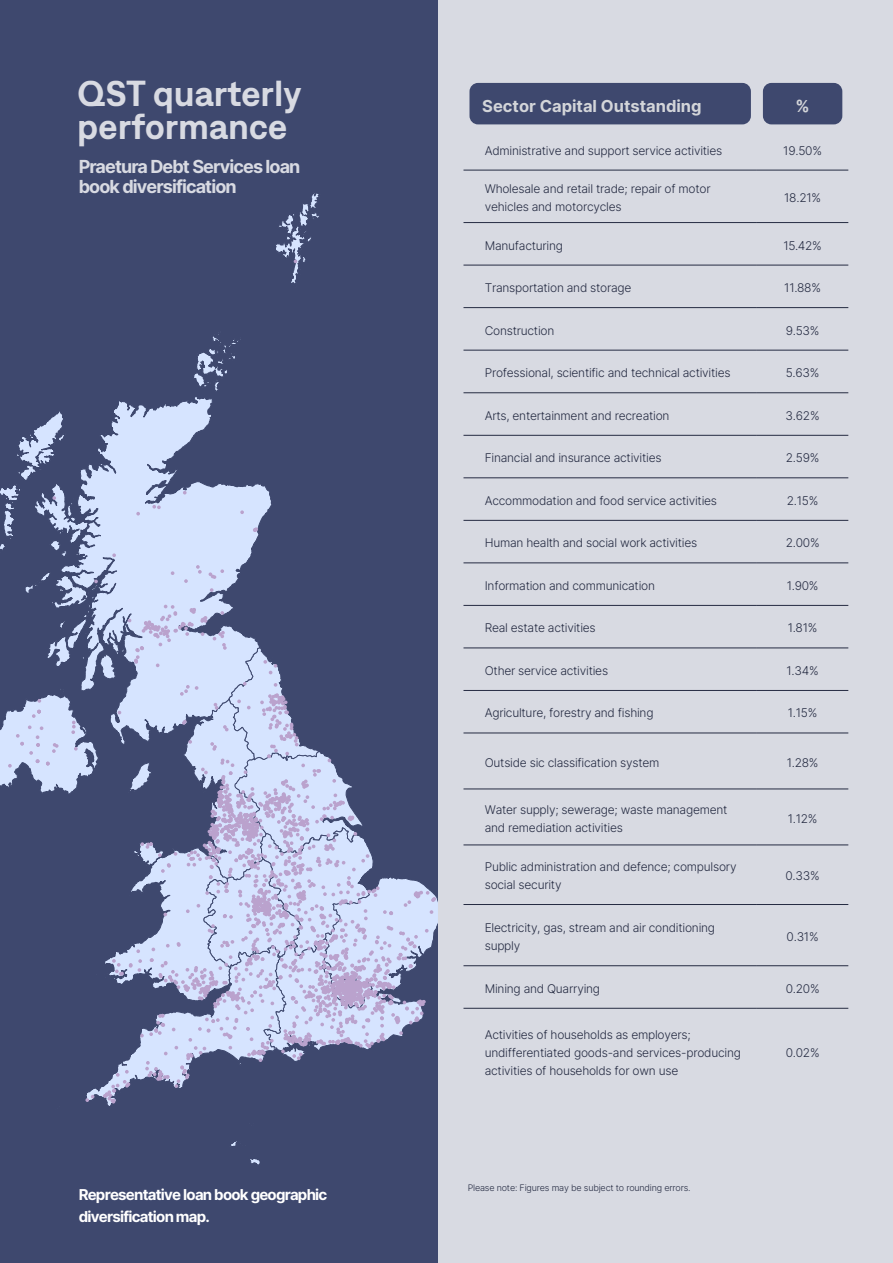
<style>
.page{position:relative;width:893px;height:1263px;background:#d8dae2}
.page>*{position:absolute;margin:0;border:0;box-sizing:border-box;transform-origin:0 0}
.t1{font:600 36px/33px "Denim INK";letter-spacing:.01em;color:#d8dae2}
.t2{font:18px/19.5px "Inter";letter-spacing:-.05em;color:#d8dae2}
.t3{font:16.5px "Inter";color:#d3d5d9}
.t4{font:15px/22.5px "Inter";letter-spacing:-.05em;color:#fff}
.t5{font:12px/18px "Inter";letter-spacing:-.02em;color:#252b42}
.t6{font:9px "Inter";letter-spacing:-.02em;color:#252b42}
</style>
<div class="page">
<hr style="left:463px;top:170px;width:294px;height:1px;background:#252b42">
<hr style="left:757px;top:170px;width:91px;height:1px;background:#252b42">
<hr style="left:463px;top:222px;width:294px;height:1px;background:#252b42">
<hr style="left:757px;top:222px;width:91px;height:1px;background:#252b42">
<hr style="left:463px;top:265px;width:294px;height:1px;background:#252b42">
<hr style="left:757px;top:265px;width:91px;height:1px;background:#252b42">
<hr style="left:463px;top:307px;width:294px;height:1px;background:#252b42">
<hr style="left:757px;top:307px;width:91px;height:1px;background:#252b42">
<hr style="left:463px;top:350px;width:294px;height:1px;background:#252b42">
<hr style="left:757px;top:350px;width:91px;height:1px;background:#252b42">
<hr style="left:463px;top:392px;width:294px;height:1px;background:#252b42">
<hr style="left:757px;top:392px;width:91px;height:1px;background:#252b42">
<hr style="left:463px;top:435px;width:294px;height:1px;background:#252b42">
<hr style="left:757px;top:435px;width:91px;height:1px;background:#252b42">
<hr style="left:463px;top:478px;width:294px;height:1px;background:#252b42">
<hr style="left:757px;top:478px;width:91px;height:1px;background:#252b42">
<hr style="left:463px;top:520px;width:294px;height:1px;background:#252b42">
<hr style="left:757px;top:520px;width:91px;height:1px;background:#252b42">
<hr style="left:463px;top:563px;width:294px;height:1px;background:#252b42">
<hr style="left:757px;top:563px;width:91px;height:1px;background:#252b42">
<hr style="left:463px;top:605px;width:294px;height:1px;background:#252b42">
<hr style="left:757px;top:605px;width:91px;height:1px;background:#252b42">
<hr style="left:463px;top:648px;width:294px;height:1px;background:#252b42">
<hr style="left:757px;top:648px;width:91px;height:1px;background:#252b42">
<hr style="left:463px;top:690px;width:294px;height:1px;background:#252b42">
<hr style="left:757px;top:690px;width:91px;height:1px;background:#252b42">
<hr style="left:463px;top:733px;width:294px;height:1px;background:#252b42">
<hr style="left:757px;top:733px;width:91px;height:1px;background:#252b42">
<hr style="left:463px;top:789px;width:294px;height:1px;background:#252b42">
<hr style="left:757px;top:789px;width:91px;height:1px;background:#252b42">
<hr style="left:463px;top:845px;width:294px;height:1px;background:#252b42">
<hr style="left:757px;top:845px;width:91px;height:1px;background:#252b42">
<hr style="left:463px;top:904px;width:294px;height:1px;background:#252b42">
<hr style="left:757px;top:904px;width:91px;height:1px;background:#252b42">
<hr style="left:463px;top:965px;width:294px;height:1px;background:#252b42">
<hr style="left:757px;top:965px;width:91px;height:1px;background:#252b42">
<hr style="left:463px;top:1008px;width:294px;height:1px;background:#252b42">
<hr style="left:757px;top:1008px;width:91px;height:1px;background:#252b42">
<div style="left:469px;top:83px;width:282px;height:41px;background:#3e486e;border-radius:9px"></div>
<div style="left:763px;top:83px;width:79px;height:41px;background:#3e486e;border-radius:9px"></div>
<div style="left:0;top:0;width:438px;height:1263px;background:#3e486e"></div>
<svg style="left:0;top:193px;width:319px;height:412px"></svg>
<svg style="left:250px;top:1159px;width:10px;height:6px"></svg>
<svg style="left:253px;top:527px;width:5px;height:5px"></svg>
<svg style="left:240px;top:510px;width:4px;height:4px"></svg>
<svg style="left:209px;top:569px;width:15px;height:10px"></svg>
<svg style="left:152px;top:505px;width:9px;height:4px"></svg>
<svg style="left:183px;top:491px;width:4px;height:3px"></svg>
<svg style="left:52px;top:496px;width:4px;height:4px"></svg>
<svg style="left:136px;top:512px;width:4px;height:3px"></svg>
<svg style="left:210px;top:588px;width:3px;height:4px"></svg>
<svg style="left:94px;top:580px;width:4px;height:3px"></svg>
<svg style="left:184px;top:579px;width:4px;height:4px"></svg>
<svg style="left:196px;top:565px;width:6px;height:9px"></svg>
<svg style="left:171px;top:571px;width:3px;height:4px"></svg>
<svg style="left:112px;top:553px;width:4px;height:4px"></svg>
<svg style="left:0;top:605px;width:438px;height:541px"></svg>
<h1 class="t1" style="left:78px;top:75px;width:225px">QST quarterly performance</h1>
<h2 class="t2" style="left:79px;top:156px;width:223px">Praetura Debt Services loan book diversification</h2>
<p class="t4" style="left:79px;top:1182px;width:250px">Representative loan book geographic diversification map.</p>
<h3 class="t3" style="left:482px;top:94px;width:221px">Sector Capital Outstanding</h3>
<h3 class="t3" style="left:795px;top:94px;width:16px">%</h3>
<p class="t5" style="left:485px;top:141px;width:239px">Administrative and support service activities</p>
<p class="t5" style="left:783px;top:141px;width:40px">19.50%</p>
<p class="t5" style="left:485px;top:179px;width:227px">Wholesale and retail trade; repair of motor vehicles and motorcycles</p>
<p class="t5" style="left:784px;top:188px;width:38px">18.21%</p>
<p class="t5" style="left:485px;top:236px;width:80px">Manufacturing</p>
<p class="t5" style="left:783px;top:236px;width:40px">15.42%</p>
<p class="t5" style="left:485px;top:278px;width:148px">Transportation and storage</p>
<p class="t5" style="left:784px;top:278px;width:38px">11.88%</p>
<p class="t5" style="left:485px;top:321px;width:71px">Construction</p>
<p class="t5" style="left:786px;top:321px;width:35px">9.53%</p>
<p class="t5" style="left:485px;top:364px;width:247px">Professional, scientific and technical activities</p>
<p class="t5" style="left:786px;top:364px;width:35px">5.63%</p>
<p class="t5" style="left:485px;top:406px;width:186px">Arts, entertainment and recreation</p>
<p class="t5" style="left:786px;top:406px;width:36px">3.62%</p>
<p class="t5" style="left:485px;top:449px;width:178px">Financial and insurance activities</p>
<p class="t5" style="left:786px;top:449px;width:35px">2.59%</p>
<p class="t5" style="left:485px;top:491px;width:234px">Accommodation and food service activities</p>
<p class="t5" style="left:787px;top:491px;width:33px">2.15%</p>
<p class="t5" style="left:485px;top:534px;width:214px">Human health and social work activities</p>
<p class="t5" style="left:786px;top:534px;width:35px">2.00%</p>
<p class="t5" style="left:485px;top:576px;width:172px">Information and communication</p>
<p class="t5" style="left:787px;top:576px;width:33px">1.90%</p>
<p class="t5" style="left:485px;top:619px;width:112px">Real estate activities</p>
<p class="t5" style="left:788px;top:619px;width:31px">1.81%</p>
<p class="t5" style="left:485px;top:661px;width:125px">Other service activities</p>
<p class="t5" style="left:786px;top:661px;width:34px">1.34%</p>
<p class="t5" style="left:485px;top:704px;width:170px">Agriculture, forestry and fishing</p>
<p class="t5" style="left:788px;top:704px;width:31px">1.15%</p>
<p class="t5" style="left:485px;top:753px;width:176px">Outside sic classification system</p>
<p class="t5" style="left:787px;top:753px;width:33px">1.28%</p>
<p class="t5" style="left:485px;top:800px;width:244px">Water supply; sewerage; waste management and remediation activities</p>
<p class="t5" style="left:788px;top:809px;width:31px">1.12%</p>
<p class="t5" style="left:485px;top:858px;width:253px">Public administration and defence; compulsory social security</p>
<p class="t5" style="left:785px;top:867px;width:36px">0.33%</p>
<p class="t5" style="left:485px;top:918px;width:232px">Electricity, gas, stream and air conditioning supply</p>
<p class="t5" style="left:787px;top:927px;width:34px">0.31%</p>
<p class="t5" style="left:485px;top:979px;width:117px">Mining and Quarrying</p>
<p class="t5" style="left:786px;top:979px;width:35px">0.20%</p>
<p class="t5" style="left:485px;top:1026px;width:258px">Activities of households as employers; undifferentiated goods-and services-producing activities of households for own use</p>
<p class="t5" style="left:786px;top:1044px;width:35px">0.02%</p>
<p class="t6" style="left:468px;top:1181px;width:224px">Please note: Figures may be subject to rounding errors.</p>
</div>
